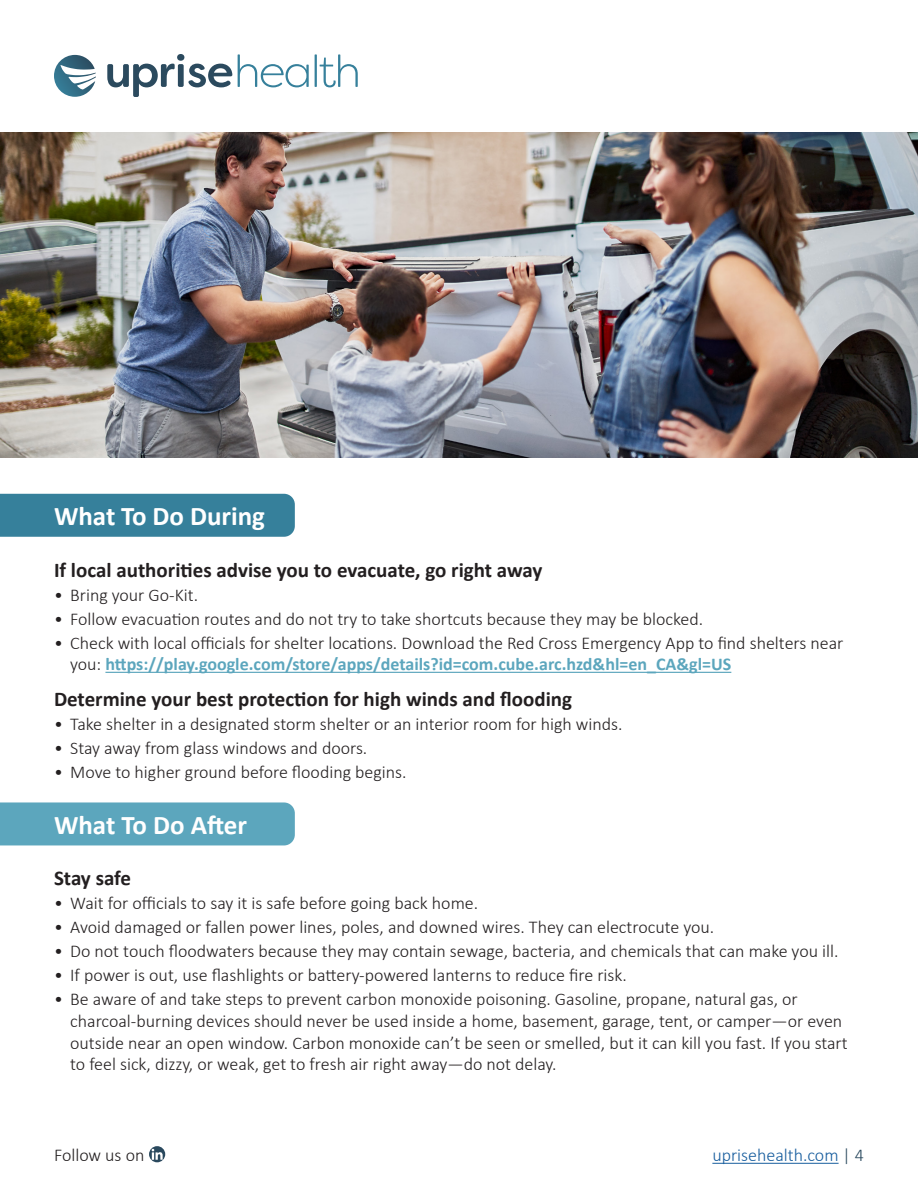
<style>
.page{position:relative;width:918px;height:1188px;background:#fff}
.page>*{position:absolute;margin:0;border:0;box-sizing:border-box;transform-origin:0 0}
.t1{font:700 27px "Calibri";color:#fff}
.t2{font:700 21px "Calibri";color:#231f20}
.t3{font:300 18px/21.6px "Calibri";color:#231f20}
.t4{font:300 18px "Calibri";color:#175d9e}
.s1{font-weight:700;color:#5ca6bd}
.s2{color:#2a495e}
</style>
<div class="page">
<svg style="left:54px;top:55px;width:42px;height:42px"></svg>
<svg style="left:107px;top:54px;width:125px;height:43px"></svg>
<svg style="left:238px;top:54px;width:71px;height:33px"></svg>
<hr style="left:315px;top:54px;width:2px;height:33px;background:#36809b">
<svg style="left:320px;top:54px;width:38px;height:33px"></svg>
<hr style="left:105px;top:672px;width:626px;height:1px;background:#5ca6bd">
<img style="left:0;top:133px;width:918px;height:325px">
<hr style="left:712px;top:1163px;width:127px;height:1px;background:#175d9e">
<svg style="left:149px;top:1146px;width:16px;height:16px"></svg>
<div style="left:0;top:494px;width:295px;height:43px;background:#36809b"></div>
<div style="left:0;top:802px;width:295px;height:43px;background:#5ca6bd"></div>
<p class="t1" style="left:54px;top:497px;width:213px">What To Do During</p>
<p class="t2" style="left:54px;top:555px;width:490px">If local authorities advise you to evacuate, go right away</p>
<p class="t3" style="left:54px;top:584px;width:146px">• Bring your Go-Kit.</p>
<p class="t3" style="left:54px;top:608px;width:651px">• Follow evacuation routes and do not try to take shortcuts because they may be blocked.</p>
<p class="t3" style="left:70px;top:632px;width:775px;text-indent:-16px">• Check with local officials for shelter locations. Download the Red Cross Emergency App to find shelters near you: <span class="s1">https://play.google.com/store/apps/details?id=com.cube.arc.hzd&amp;hl=en_CA&amp;gl=US</span></p>
<p class="t2" style="left:54px;top:684px;width:520px">Determine your best protection for high winds and flooding</p>
<p class="t3" style="left:54px;top:713px;width:570px">• Take shelter in a designated storm shelter or an interior room for high winds.</p>
<p class="t3" style="left:54px;top:737px;width:315px">• Stay away from glass windows and doors.</p>
<p class="t3" style="left:54px;top:761px;width:354px">• Move to higher ground before flooding begins.</p>
<p class="t1" style="left:54px;top:806px;width:195px">What To Do After</p>
<p class="t2" style="left:54px;top:864px;width:79px">Stay safe</p>
<p class="t3" style="left:54px;top:892px;width:426px">• Wait for officials to say it is safe before going back home.</p>
<p class="t3" style="left:54px;top:916px;width:662px">• Avoid damaged or fallen power lines, poles, and downed wires. They can electrocute you.</p>
<p class="t3" style="left:54px;top:940px;width:786px">• Do not touch floodwaters because they may contain sewage, bacteria, and chemicals that can make you ill.</p>
<p class="t3" style="left:54px;top:964px;width:574px">• If power is out, use flashlights or battery-powered lanterns to reduce fire risk.</p>
<p class="t3" style="left:70px;top:988px;width:774px;text-indent:-16px">• Be aware of and take steps to prevent carbon monoxide poisoning. Gasoline, propane, natural gas, or charcoal-burning devices should never be used inside a home, basement, garage, tent, or camper—or even</p>
<p class="t3" style="left:70px;top:1032px;width:779px">outside near an open window. Carbon monoxide can’t be seen or smelled, but it can kill you fast. If you start</p>
<p class="t3" style="left:70px;top:1053px;width:488px">to feel sick, dizzy, or weak, get to fresh air right away—do not delay.</p>
<p class="t3" style="left:54px;top:1144px;width:92px">Follow us on</p>
<p class="t4" style="left:712px;top:1144px;width:153px">uprisehealth.com <span class="s2">| 4</span></p>
</div>
